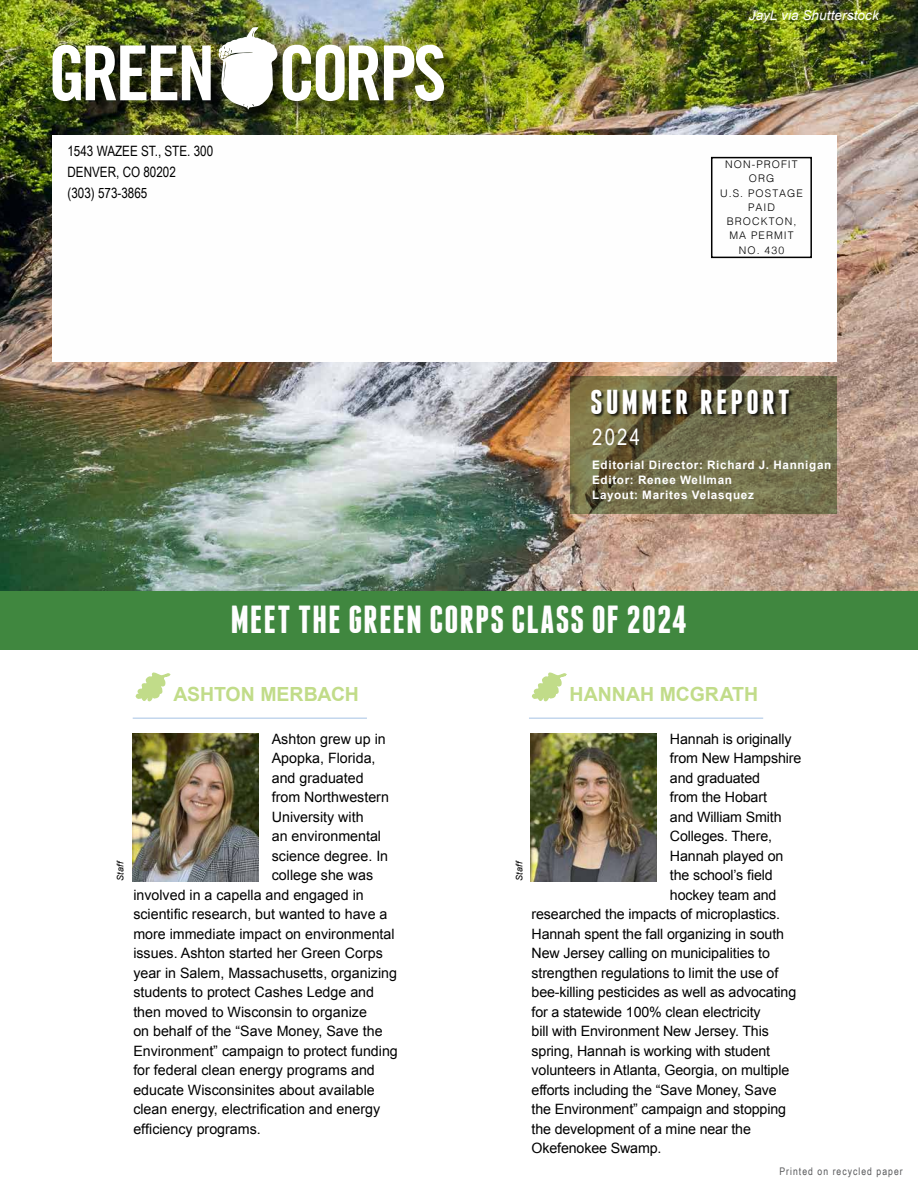
<style>
.page{position:relative;width:918px;height:1188px;background:#fff}
.page>*{position:absolute;margin:0;border:0;box-sizing:border-box;transform-origin:0 0}
.t1{font:700 39px "Franchise";letter-spacing:.02em;color:#fefefe}
.t2{font:700 34.5px "Franchise";letter-spacing:.09em;color:#fff}
.t3{font:22.5px "Arial Narrow";color:#fff}
.t4{font:700 19.5px "Arial";color:#c1dc89}
.t5{font:14.25px "Arial";letter-spacing:-.01em;color:#000}
.t6{font:14.25px/21px "Arial Narrow";color:#000}
.t7{font:italic 13.5px "Arial";letter-spacing:.01em;color:#fff}
.t8{font:700 11.7px/15px "Arial";letter-spacing:.06em;color:#fff}
.t9{font:300 10.5px/14.2px "Helvetica";letter-spacing:.1em;color:#000;text-align:center}
.t10{font:10.5px "Arial Narrow";letter-spacing:.1em;color:#58595b}
.t11{font:italic 9px "Arial";letter-spacing:.025em;color:#000}
</style>
<div class="page">
<img style="left:0;top:0;width:918px;height:592px">
<svg style="left:570px;top:376px;width:267px;height:138px;background:#716d49"></svg>
<div style="left:592px;top:390px;width:201px;height:28px;background:#000;opacity:.75"></div>
<div style="left:0;top:592px;width:918px;height:58px;background:#40873f"></div>
<div style="left:55px;top:30px;width:407px;height:97px;background:#000;opacity:.75"></div>
<img style="left:53px;top:45px;width:158px;height:56px">
<img style="left:218px;top:27px;width:226px;height:83px">
<div style="left:52px;top:135px;width:785px;height:227px;background:#fefefe"></div>
<div style="left:711px;top:157px;width:101px;height:101px;border:2px solid #000"></div>
<svg style="left:135px;top:672px;width:36px;height:30px"></svg>
<hr style="left:133px;top:717px;width:234px;height:2px;background:#c3d6ed">
<svg style="left:531px;top:672px;width:36px;height:30px"></svg>
<hr style="left:529px;top:717px;width:234px;height:2px;background:#c3d6ed">
<img style="left:531px;top:733px;width:125px;height:149px">
<img style="left:133px;top:734px;width:125px;height:148px">
<p class="t6" style="left:68px;top:140px;width:147px">1543 WAZEE ST., STE. 300<br>DENVER, CO 80202<br>(303) 573-3865</p>
<p class="t7" style="left:749px;top:6px;width:132px">JayL via Shutterstock</p>
<p class="t9" style="left:720px;top:157px;width:84px">NON-PROFIT<br>ORG<br>U.S. POSTAGE<br>PAID<br>BROCKTON,<br>MA PERMIT<br>NO. 430</p>
<h2 class="t2" style="left:591px;top:386px;width:201px">SUMMER REPORT</h2>
<h3 class="t3" style="left:592px;top:421px;width:49px">2024</h3>
<p class="t8" style="left:592px;top:458px;width:241px">Editorial Director: Richard J. Hannigan<br>Editor: Renee Wellman<br>Layout: Marites Velasquez</p>
<h1 class="t1" style="left:231px;top:601px;width:458px">MEET THE GREEN CORPS CLASS OF 2024</h1>
<p class="t11" style="left:115px;top:881px;width:22px;rotate:-90deg">Staff</p>
<h3 class="t4" style="left:173px;top:682px;width:187px">ASHTON MERBACH</h3>
<h3 class="t4" style="left:570px;top:682px;width:190px">HANNAH MCGRATH</h3>
<p class="t5" style="left:272px;top:729px;width:116px">Ashton grew up in</p>
<p class="t5" style="left:272px;top:749px;width:105px">Apopka, Florida,</p>
<p class="t5" style="left:272px;top:768px;width:93px">and graduated</p>
<p class="t5" style="left:272px;top:788px;width:119px">from Northwestern</p>
<p class="t5" style="left:272px;top:807px;width:93px">University with</p>
<p class="t5" style="left:272px;top:827px;width:111px">an environmental</p>
<p class="t5" style="left:272px;top:846px;width:118px">science degree. In</p>
<p class="t5" style="left:272px;top:866px;width:103px">college she was</p>
<p class="t5" style="left:133px;top:885px;width:232px">involved in a capella and engaged in</p>
<p class="t5" style="left:133px;top:905px;width:256px">scientific research, but wanted to have a</p>
<p class="t5" style="left:133px;top:924px;width:263px">more immediate impact on environmental</p>
<p class="t5" style="left:133px;top:944px;width:251px">issues. Ashton started her Green Corps</p>
<p class="t5" style="left:133px;top:963px;width:265px">year in Salem, Massachusetts, organizing</p>
<p class="t5" style="left:133px;top:983px;width:242px">students to protect Cashes Ledge and</p>
<p class="t5" style="left:133px;top:1002px;width:235px">then moved to Wisconsin to organize</p>
<p class="t5" style="left:133px;top:1022px;width:251px">on behalf of the “Save Money, Save the</p>
<p class="t5" style="left:133px;top:1041px;width:266px">Environment” campaign to protect funding</p>
<p class="t5" style="left:133px;top:1061px;width:243px">for federal clean energy programs and</p>
<p class="t5" style="left:133px;top:1080px;width:243px">educate Wisconsinites about available</p>
<p class="t5" style="left:133px;top:1100px;width:248px">clean energy, electrification and energy</p>
<p class="t5" style="left:133px;top:1119px;width:129px">efficiency programs.</p>
<p class="t5" style="left:670px;top:729px;width:123px">Hannah is originally</p>
<p class="t5" style="left:670px;top:749px;width:133px">from New Hampshire</p>
<p class="t5" style="left:670px;top:768px;width:92px">and graduated</p>
<p class="t5" style="left:670px;top:788px;width:98px">from the Hobart</p>
<p class="t5" style="left:670px;top:807px;width:113px">and William Smith</p>
<p class="t5" style="left:670px;top:827px;width:104px">Colleges. There,</p>
<p class="t5" style="left:670px;top:846px;width:115px">Hannah played on</p>
<p class="t5" style="left:670px;top:866px;width:104px">the school’s field</p>
<p class="t5" style="left:670px;top:885px;width:108px">hockey team and</p>
<p class="t5" style="left:532px;top:905px;width:250px">researched the impacts of microplastics.</p>
<p class="t5" style="left:532px;top:924px;width:254px">Hannah spent the fall organizing in south</p>
<p class="t5" style="left:532px;top:944px;width:240px">New Jersey calling on municipalities to</p>
<p class="t5" style="left:532px;top:963px;width:248px">strengthen regulations to limit the use of</p>
<p class="t5" style="left:532px;top:983px;width:266px">bee-killing pesticides as well as advocating</p>
<p class="t5" style="left:532px;top:1002px;width:231px">for a statewide 100% clean electricity</p>
<p class="t5" style="left:532px;top:1022px;width:239px">bill with Environment New Jersey. This</p>
<p class="t5" style="left:532px;top:1041px;width:240px">spring, Hannah is working with student</p>
<p class="t5" style="left:532px;top:1061px;width:259px">volunteers in Atlanta, Georgia, on multiple</p>
<p class="t5" style="left:532px;top:1080px;width:247px">efforts including the “Save Money, Save</p>
<p class="t5" style="left:532px;top:1100px;width:256px">the Environment” campaign and stopping</p>
<p class="t5" style="left:532px;top:1119px;width:221px">the development of a mine near the</p>
<p class="t5" style="left:532px;top:1139px;width:131px">Okefenokee Swamp.</p>
<p class="t11" style="left:513px;top:881px;width:22px;rotate:-90deg">Staff</p>
<p class="t10" style="left:779px;top:1164px;width:125px">Printed on recycled paper</p>
</div>
